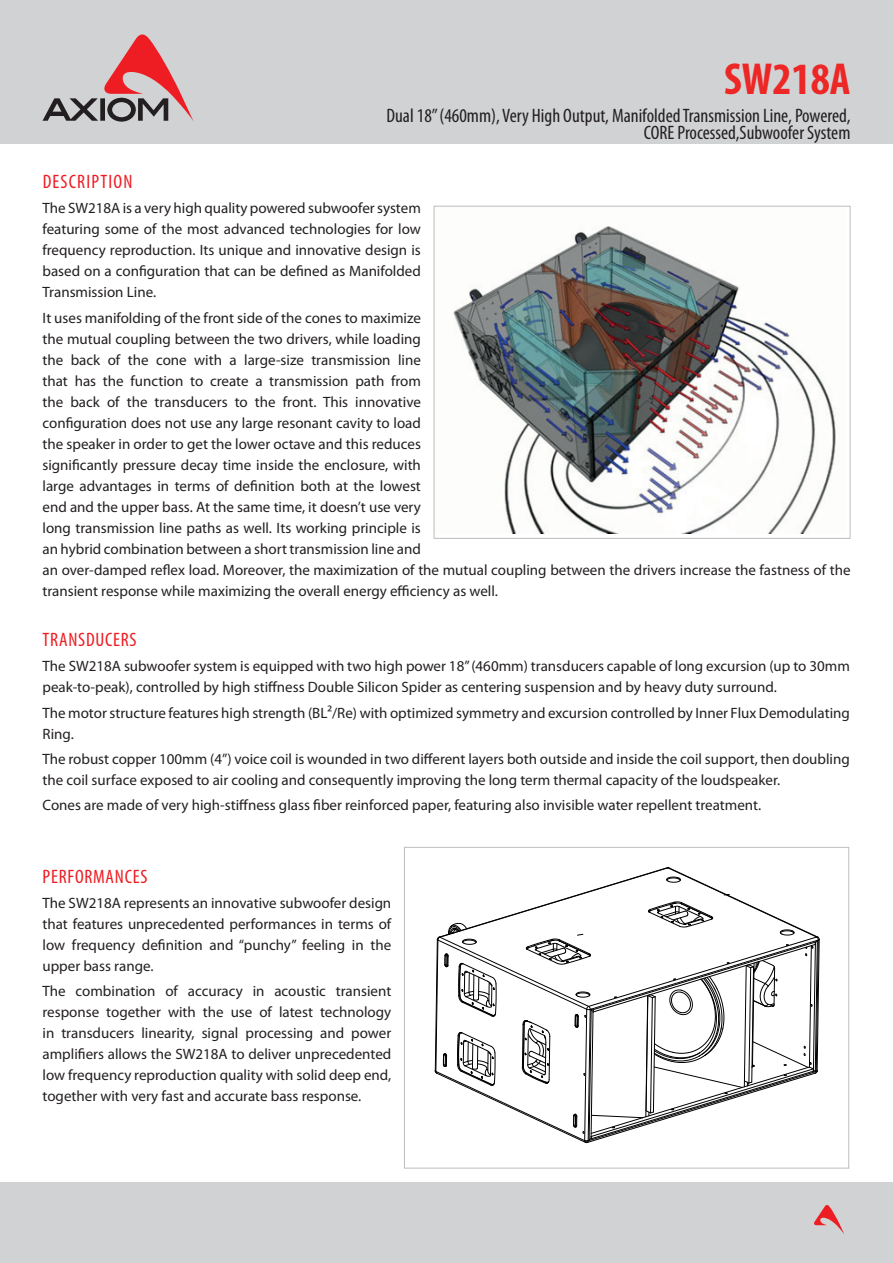
<style>
.page{position:relative;width:893px;height:1263px;background:#fff}
.page>*{position:absolute;margin:0;border:0;box-sizing:border-box;transform-origin:0 0}
.t1{font:700 condensed 45px "Myriad Pro";color:#ed2626}
.t2{font:condensed 19.5px/16.5px "Myriad Pro";color:#231f20;text-align:right}
.t3{font:condensed 19.5px "Myriad Pro";letter-spacing:.04em;color:#ee1d23}
.t4{font:condensed 19.5px "Myriad Pro";letter-spacing:.06em;color:#ee1d23}
.t5{font:15px/21px "Myriad Pro";color:#231f20}
</style>
<div class="page">
<div style="left:0;top:1183px;width:893px;height:80px;background:#d1d2d4"></div>
<div style="left:0;top:0;width:893px;height:143px;background:#d1d2d4"></div>
<svg style="left:43px;top:34px;width:151px;height:88px"></svg>
<svg style="left:814px;top:1205px;width:30px;height:29px"></svg>
<img style="left:453px;top:226px;width:383px;height:308px">
<div style="left:434px;top:206px;width:416px;height:333px;border:1px solid #bcbdc0"></div>
<svg style="left:435px;top:868px;width:385px;height:275px"></svg>
<div style="left:404px;top:847px;width:445px;height:321px;border:1px solid #bcbdc0"></div>
<h1 class="t1" style="left:724px;top:55px;width:128px">SW218A</h1>
<h2 class="t2" style="left:386px;top:108px;width:466px">Dual 18” (460mm), Very High Output, Manifolded Transmission Line, Powered,<br>CORE Processed,Subwoofer System</h2>
<h2 class="t4" style="left:43px;top:171px;width:91px">DESCRIPTION</h2>
<p class="t5" style="left:43px;top:198px;width:380px;text-align:justify">The SW218A is a very high quality powered subwoofer system featuring some of the most advanced technologies for low frequency reproduction. Its unique and innovative design is based on a configuration that can be defined as Manifolded Transmission Line.</p>
<p class="t5" style="left:43px;top:307px;width:809px">It uses manifolding of the front side of the cones to maximize<br>the mutual coupling between the two drivers, while loading<br>the back of the cone with a large-size transmission line<br>that has the function to create a transmission path from<br>the back of the transducers to the front. This innovative<br>configuration does not use any large resonant cavity to load<br>the speaker in order to get the lower octave and this reduces<br>significantly pressure decay time inside the enclosure, with<br>large advantages in terms of definition both at the lowest<br>end and the upper bass. At the same time, it doesn’t use very<br>long transmission line paths as well. Its working principle is<br>an hybrid combination between a short transmission line and<br>an over-damped reflex load. Moreover, the maximization of the mutual coupling between the drivers increase the fastness of the transient response while maximizing the overall energy efficiency as well.</p>
<h2 class="t3" style="left:43px;top:629px;width:96px">TRANSDUCERS</h2>
<p class="t5" style="left:43px;top:656px;width:809px">The SW218A subwoofer system is equipped with two high power 18” (460mm) transducers capable of long excursion (up to 30mm peak-to-peak), controlled by high stiffness Double Silicon Spider as centering suspension and by heavy duty surround.</p>
<p class="t5" style="left:43px;top:702px;width:809px">The motor structure features high strength (BL²/Re) with optimized symmetry and excursion controlled by Inner Flux Demodulating<br>Ring.</p>
<p class="t5" style="left:43px;top:749px;width:809px">The robust copper 100mm (4”) voice coil is wounded in two different layers both outside and inside the coil support, then doubling the coil surface exposed to air cooling and consequently improving the long term thermal capacity of the loudspeaker.</p>
<p class="t5" style="left:43px;top:795px;width:720px">Cones are made of very high-stiffness glass fiber reinforced paper, featuring also invisible water repellent treatment.</p>
<h2 class="t3" style="left:43px;top:866px;width:106px">PERFORMANCES</h2>
<p class="t5" style="left:43px;top:893px;width:350px;text-align:justify">The SW218A represents an innovative subwoofer design that features unprecedented performances in terms of low frequency definition and “punchy” feeling in the upper bass range.</p>
<p class="t5" style="left:43px;top:981px;width:350px;text-align:justify">The combination of accuracy in acoustic transient response together with the use of latest technology in transducers linearity, signal processing and power amplifiers allows the SW218A to deliver unprecedented low frequency reproduction quality with solid deep end, together with very fast and accurate bass response.</p>
</div>
